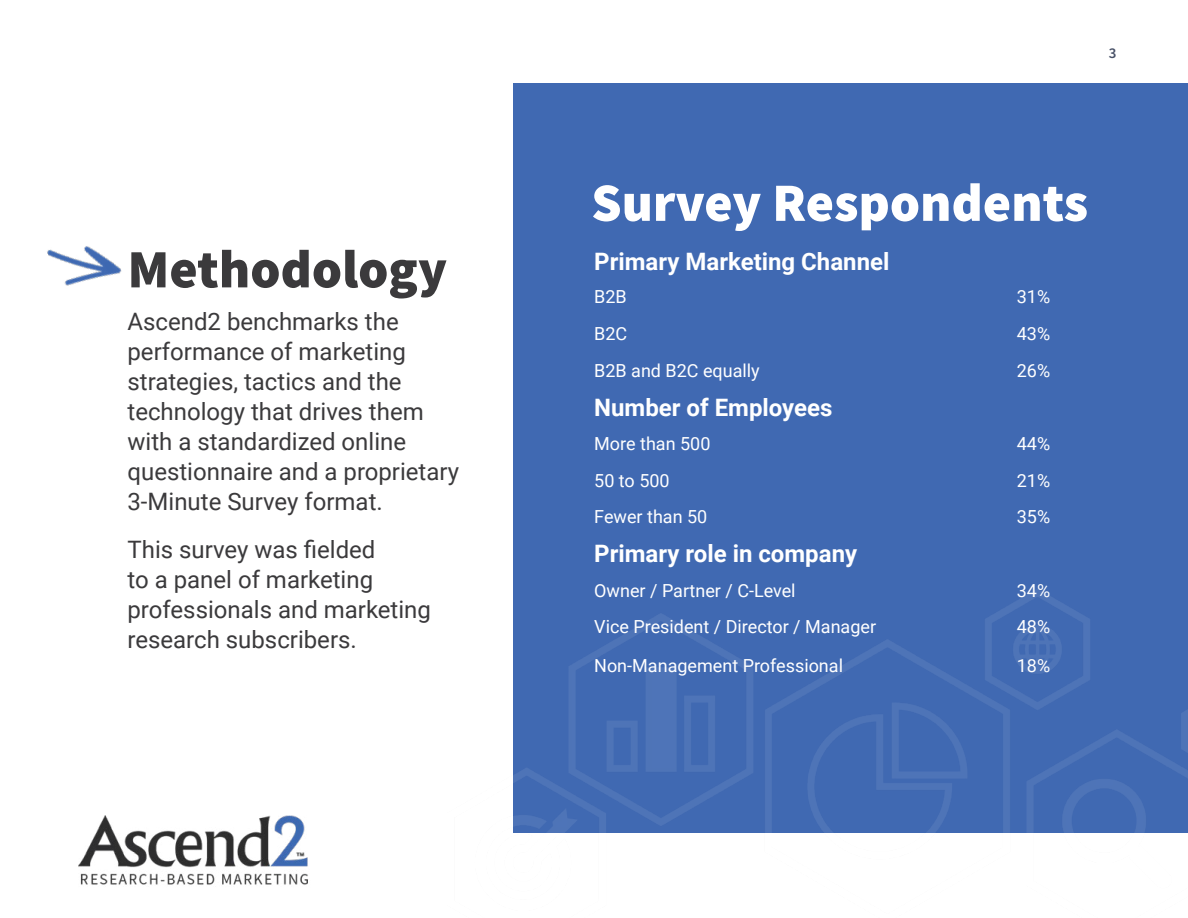
<style>
.page{position:relative;width:1188px;height:918px;background:#fff}
.page>*{position:absolute;margin:0;border:0;box-sizing:border-box;transform-origin:0 0}
.t1{font:900 54px "Source Sans Pro";color:#fff}
.t2{font:900 54px "Source Sans Pro";color:#3b3a3c}
.t3{font:24px/30px "Roboto";color:#3b3a3c}
.t4{font:700 24px "Roboto";color:#fff}
.t5{font:18px "Roboto";color:#fff}
.t6{font:600 15px "Source Sans Pro";color:#475066}
</style>
<div class="page">
<img style="left:79px;top:815px;width:229px;height:70px">
<div style="left:513px;top:83px;width:674px;height:750px;background:#4069b2"></div>
<img style="left:47px;top:246px;width:75px;height:40px">
<img style="left:513px;top:588px;width:675px;height:245px">
<h1 class="t2" style="left:127px;top:232px;width:321px">Methodology</h1>
<p class="t3" style="left:128px;top:306px;width:333px">Ascend2 benchmarks the performance of marketing strategies, tactics and the technology that drives them with a standardized online questionnaire and a proprietary<br>3-Minute Survey format.</p>
<p class="t3" style="left:128px;top:534px;width:305px">This survey was fielded<br>to a panel of marketing professionals and marketing research subscribers.</p>
<p class="t6" style="left:1109px;top:43px;width:9px">3</p>
<h1 class="t1" style="left:591px;top:166px;width:498px">Survey Respondents</h1>
<p class="t4" style="left:594px;top:244px;width:297px">Primary Marketing Channel</p>
<p class="t5" style="left:594px;top:284px;width:34px">B2B</p>
<p class="t5" style="left:1017px;top:284px;width:35px">31%</p>
<p class="t5" style="left:594px;top:321px;width:35px">B2C</p>
<p class="t5" style="left:1017px;top:321px;width:35px">43%</p>
<p class="t5" style="left:594px;top:358px;width:167px">B2B and B2C equally</p>
<p class="t5" style="left:1017px;top:358px;width:35px">26%</p>
<p class="t4" style="left:594px;top:390px;width:240px">Number of Employees</p>
<p class="t5" style="left:594px;top:431px;width:118px">More than 500</p>
<p class="t5" style="left:1017px;top:431px;width:35px">44%</p>
<p class="t5" style="left:594px;top:468px;width:77px">50 to 500</p>
<p class="t5" style="left:1017px;top:468px;width:35px">21%</p>
<p class="t5" style="left:594px;top:504px;width:115px">Fewer than 50</p>
<p class="t5" style="left:1017px;top:504px;width:35px">35%</p>
<p class="t4" style="left:594px;top:537px;width:264px">Primary role in company</p>
<p class="t5" style="left:594px;top:578px;width:203px">Owner / Partner / C-Level</p>
<p class="t5" style="left:1017px;top:578px;width:35px">34%</p>
<p class="t5" style="left:594px;top:614px;width:283px">Vice President / Director / Manager</p>
<p class="t5" style="left:1017px;top:614px;width:35px">48%</p>
<p class="t5" style="left:594px;top:653px;width:250px">Non-Management Professional</p>
<p class="t5" style="left:1017px;top:653px;width:35px">18%</p>
</div>
